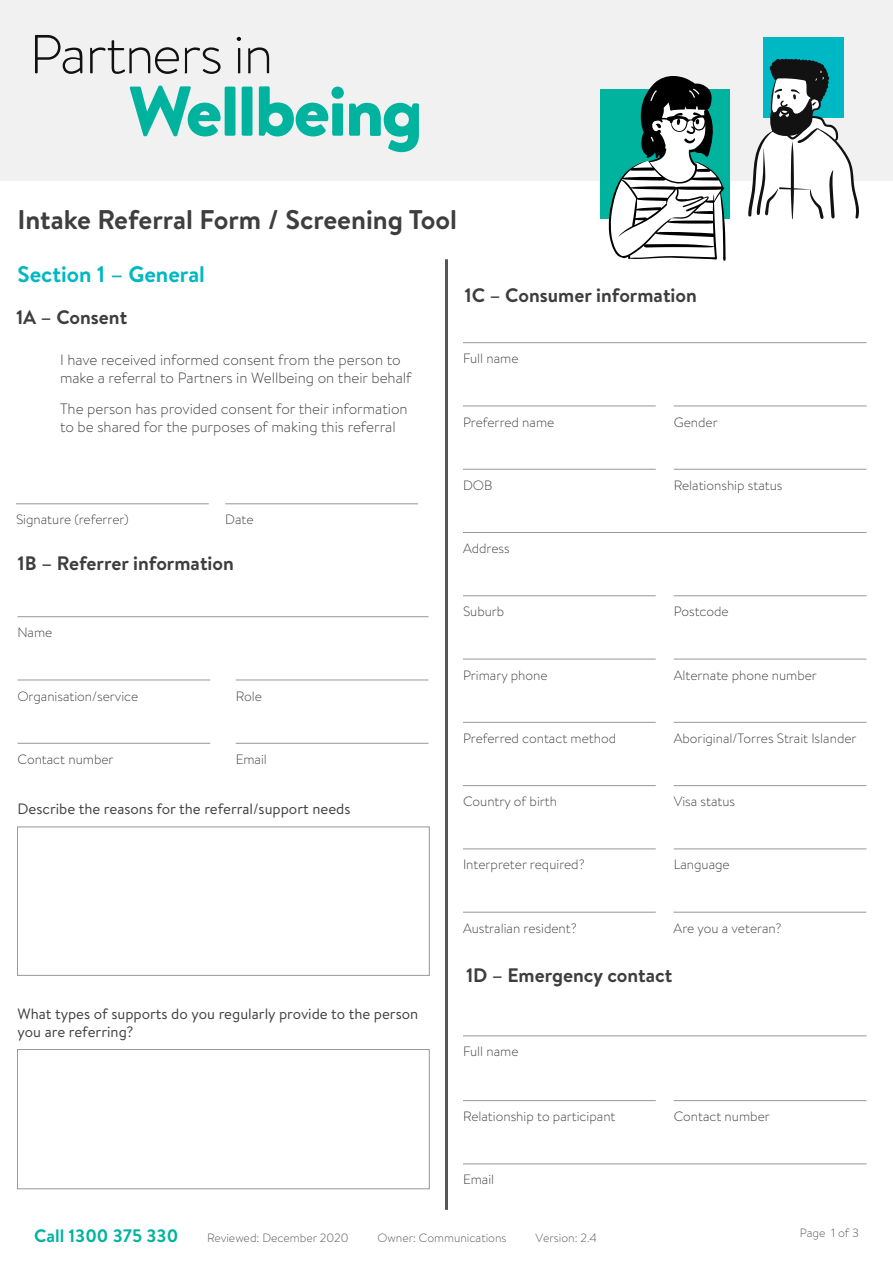
<style>
.page{position:relative;width:893px;height:1263px;background:#fff}
.page>*{position:absolute;margin:0;border:0;box-sizing:border-box;transform-origin:0 0}
.t1{font:700 27px "Brandon Text";color:#3e3e3f}
.t2{font:700 22.5px "Brandon Text";color:#00b8c4}
.t3{font:700 19.5px "Brandon Text";color:#3e3e3f}
.t4{font:700 18px "Brandon Text";color:#00b39e}
.Body{font:300 15px/18px "Brandon Text";color:#3e3e3f}
.Body-2{font:15px/18px "Brandon Text";color:#3e3e3f}
.Body-3{font:300 13.5px "Brandon Text";color:#3e3e3f}
.t5{font:300 12px "Brandon Text";color:#555659}
</style>
<div class="page">
<div style="left:0;top:0;width:893px;height:181px;background:#f1f1f1"></div>
<svg style="left:130px;top:86px;width:289px;height:66px"></svg>
<svg style="left:35px;top:35px;width:234px;height:39px"></svg>
<div style="left:763px;top:37px;width:80px;height:80px;background:#00b8c4"></div>
<div style="left:600px;top:89px;width:130px;height:130px;background:#00b39e"></div>
<svg style="left:608px;top:76px;width:118px;height:185px"></svg>
<svg style="left:748px;top:59px;width:111px;height:160px"></svg>
<hr style="left:18px;top:616px;width:410px;height:1px;background:#9a9699">
<hr style="left:463px;top:342px;width:403px;height:1px;background:#9a9699">
<hr style="left:463px;top:1035px;width:403px;height:1px;background:#9a9699">
<hr style="left:463px;top:532px;width:403px;height:1px;background:#9a9699">
<hr style="left:16px;top:503px;width:193px;height:1px;background:#9a9699">
<hr style="left:225px;top:503px;width:193px;height:1px;background:#9a9699">
<hr style="left:18px;top:680px;width:192px;height:1px;background:#9a9699">
<hr style="left:236px;top:680px;width:192px;height:1px;background:#9a9699">
<hr style="left:463px;top:406px;width:193px;height:1px;background:#9a9699">
<hr style="left:674px;top:406px;width:192px;height:1px;background:#9a9699">
<hr style="left:463px;top:1100px;width:193px;height:1px;background:#9a9699">
<hr style="left:674px;top:1100px;width:192px;height:1px;background:#9a9699">
<hr style="left:18px;top:743px;width:192px;height:1px;background:#9a9699">
<hr style="left:236px;top:743px;width:192px;height:1px;background:#9a9699">
<hr style="left:463px;top:469px;width:193px;height:1px;background:#9a9699">
<hr style="left:674px;top:469px;width:192px;height:1px;background:#9a9699">
<hr style="left:463px;top:1164px;width:403px;height:1px;background:#9a9699">
<hr style="left:463px;top:595px;width:193px;height:1px;background:#9a9699">
<hr style="left:674px;top:595px;width:192px;height:1px;background:#9a9699">
<hr style="left:463px;top:722px;width:193px;height:1px;background:#9a9699">
<hr style="left:674px;top:722px;width:192px;height:1px;background:#9a9699">
<hr style="left:463px;top:849px;width:193px;height:1px;background:#9a9699">
<hr style="left:674px;top:849px;width:192px;height:1px;background:#9a9699">
<hr style="left:463px;top:659px;width:193px;height:1px;background:#9a9699">
<hr style="left:674px;top:659px;width:192px;height:1px;background:#9a9699">
<hr style="left:463px;top:785px;width:193px;height:1px;background:#9a9699">
<hr style="left:674px;top:785px;width:192px;height:1px;background:#9a9699">
<hr style="left:463px;top:912px;width:193px;height:1px;background:#9a9699">
<hr style="left:673px;top:912px;width:193px;height:1px;background:#9a9699">
<div style="left:17px;top:1049px;width:412px;height:140px;border:1px solid #9a9699"></div>
<hr style="left:445px;top:259px;width:3px;height:951px;background:#555659">
<h1 class="t1" style="left:18px;top:201px;width:441px">Intake Referral Form / Screening Tool</h1>
<h1 class="t2" style="left:18px;top:258px;width:189px">Section 1 – General</h1>
<h2 class="t3" style="left:16px;top:304px;width:113px">1A – Consent</h2>
<h2 class="t3" style="left:464px;top:282px;width:234px">1C – Consumer information</h2>
<p class="Body" style="left:60px;top:350px;width:353px">I have received informed consent from the person to make a referral to Partners in Wellbeing on their behalf</p>
<p class="Body" style="left:60px;top:399px;width:349px">The person has provided consent for their information to be shared for the purposes of making this referral</p>
<p class="Body-3" style="left:463px;top:349px;width:57px">Full name</p>
<p class="Body-3" style="left:463px;top:413px;width:93px">Preferred name</p>
<p class="Body-3" style="left:674px;top:413px;width:46px">Gender</p>
<p class="Body-3" style="left:16px;top:510px;width:114px">Signature (referrer)</p>
<p class="Body-3" style="left:225px;top:510px;width:30px">Date</p>
<p class="Body-3" style="left:463px;top:476px;width:31px">DOB</p>
<p class="Body-3" style="left:674px;top:476px;width:110px">Relationship status</p>
<h2 class="t3" style="left:18px;top:550px;width:218px">1B – Referrer information</h2>
<p class="Body-3" style="left:18px;top:623px;width:36px">Name</p>
<p class="Body-3" style="left:18px;top:687px;width:122px">Organisation/service</p>
<p class="Body-3" style="left:236px;top:687px;width:28px">Role</p>
<p class="Body-3" style="left:18px;top:750px;width:98px">Contact number</p>
<p class="Body-3" style="left:236px;top:750px;width:33px">Email</p>
<p class="Body-2" style="left:18px;top:799px;width:335px">Describe the reasons for the referral/support needs</p>
<p class="Body-2" style="left:18px;top:1004px;width:402px">What types of supports do you regularly provide to the person you are referring?</p>
<p class="Body-3" style="left:463px;top:539px;width:48px">Address</p>
<p class="Body-3" style="left:463px;top:602px;width:43px">Suburb</p>
<p class="Body-3" style="left:674px;top:602px;width:57px">Postcode</p>
<p class="Body-3" style="left:463px;top:666px;width:86px">Primary phone</p>
<p class="Body-3" style="left:674px;top:666px;width:145px">Alternate phone number</p>
<p class="Body-3" style="left:463px;top:729px;width:155px">Preferred contact method</p>
<p class="Body-3" style="left:674px;top:729px;width:184px">Aboriginal/Torres Strait Islander</p>
<p class="Body-3" style="left:463px;top:792px;width:96px">Country of birth</p>
<p class="Body-3" style="left:674px;top:792px;width:63px">Visa status</p>
<p class="Body-3" style="left:463px;top:855px;width:123px">Interpreter required?</p>
<p class="Body-3" style="left:674px;top:855px;width:58px">Language</p>
<p class="Body-3" style="left:463px;top:919px;width:115px">Australian resident?</p>
<p class="Body-3" style="left:673px;top:919px;width:110px">Are you a veteran?</p>
<h2 class="t3" style="left:466px;top:961px;width:208px">1D – Emergency contact</h2>
<p class="Body-3" style="left:463px;top:1042px;width:57px">Full name</p>
<p class="Body-3" style="left:463px;top:1107px;width:154px">Relationship to participant</p>
<p class="Body-3" style="left:674px;top:1107px;width:98px">Contact number</p>
<p class="Body-3" style="left:463px;top:1170px;width:33px">Email</p>
<p class="t4" style="left:34px;top:1223px;width:146px">Call 1300 375 330</p>
<p class="t5" style="left:800px;top:1225px;width:61px">Page 1 of 3</p>
<p class="t5" style="left:207px;top:1229px;width:143px">Reviewed: December 2020</p>
<p class="t5" style="left:377px;top:1229px;width:131px">Owner: Communications</p>
<p class="t5" style="left:535px;top:1229px;width:63px">Version: 2.4</p>
</div>
